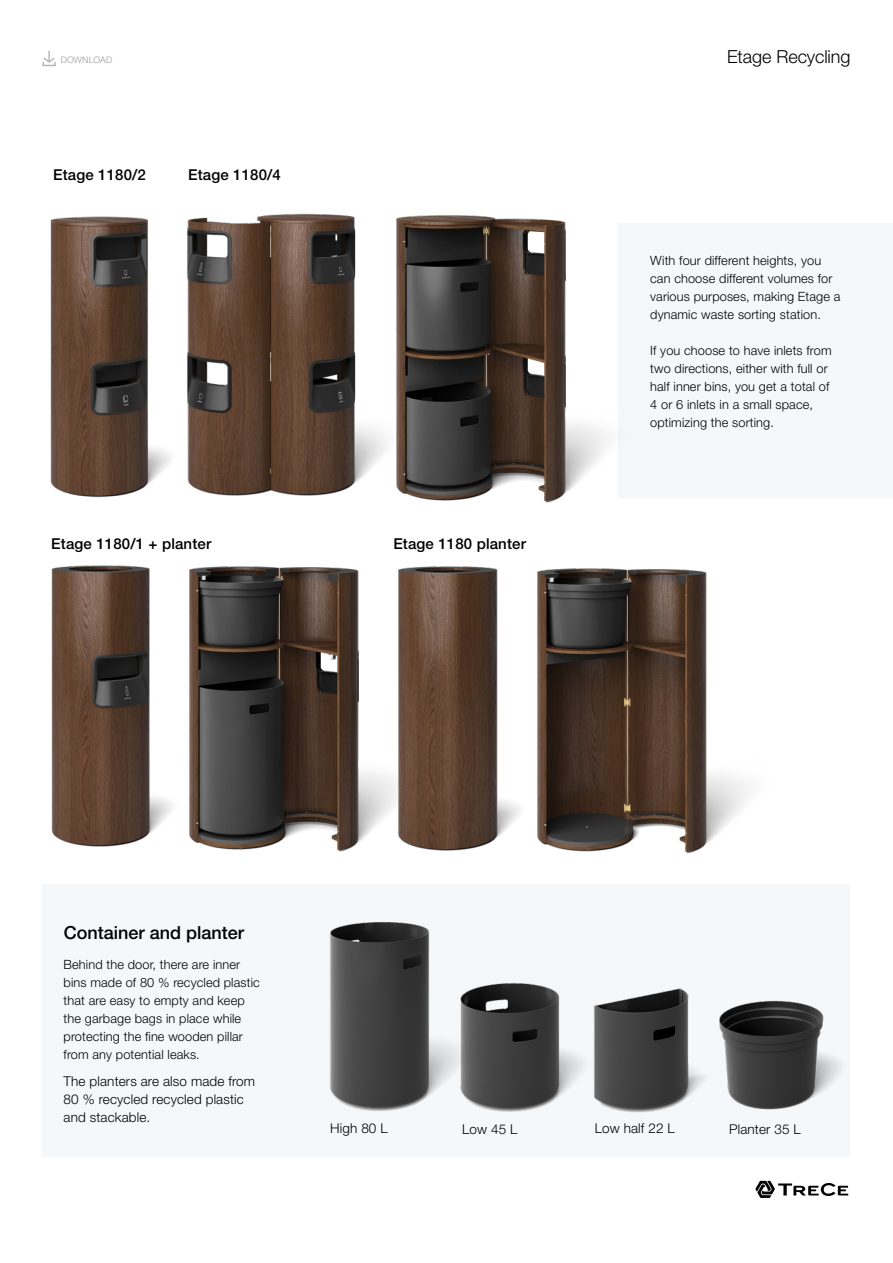
<style>
.page{position:relative;width:893px;height:1263px;background:#fff}
.page>*{position:absolute;margin:0;border:0;box-sizing:border-box;transform-origin:0 0}
.t1{font:500 18px "Helvetica Neue LT Std";color:#000}
.t2{font:300 18px "Helvetica Neue LT Std";letter-spacing:-.005em;color:#000}
.t3{font:500 15px "Helvetica Neue LT Std";letter-spacing:.01em;color:#000}
.t4{font:300 13.5px/18px "Helvetica Neue LT Std";letter-spacing:.01em;color:#000}
.t5{font:300 12.75px/18px "Helvetica Neue LT Std";letter-spacing:.01em;color:#000}
.t6{font:300 9px "Helvetica Neue LT Std";letter-spacing:.02em;color:#9d9d9c}
</style>
<div class="page">
<svg style="left:755px;top:1181px;width:93px;height:17px"></svg>
<div style="left:618px;top:223px;width:275px;height:274px;background:#f5f8fa"></div>
<div style="left:43px;top:884px;width:807px;height:273px;background:#f5f8fa"></div>
<img style="left:495px;top:983px;width:64px;height:129px">
<img style="left:559px;top:988px;width:146px;height:125px">
<img style="left:719px;top:1000px;width:123px;height:110px">
<img style="left:330px;top:922px;width:165px;height:189px">
<img style="left:51px;top:565px;width:69px;height:282px">
<img style="left:120px;top:565px;width:209px;height:285px">
<img style="left:50px;top:216px;width:89px;height:282px">
<img style="left:456px;top:215px;width:151px;height:288px">
<img style="left:139px;top:213px;width:317px;height:288px">
<img style="left:329px;top:566px;width:139px;height:286px">
<img style="left:468px;top:566px;width:280px;height:288px">
<svg style="left:43px;top:51px;width:13px;height:15px"></svg>
<p class="t6" style="left:61px;top:54px;width:53px">DOWNLOAD</p>
<h1 class="t2" style="left:727px;top:46px;width:125px">Etage Recycling</h1>
<p class="t3" style="left:53px;top:165px;width:94px">Etage 1180/2</p>
<p class="t3" style="left:188px;top:165px;width:94px">Etage 1180/4</p>
<p class="t3" style="left:51px;top:534px;width:162px">Etage 1180/1 + planter</p>
<p class="t3" style="left:393px;top:534px;width:134px">Etage 1180 planter</p>
<p class="t5" style="left:650px;top:251px;width:192px">With four different heights, you can choose different volumes for various purposes, making Etage a dynamic waste sorting station.</p>
<p class="t5" style="left:650px;top:341px;width:183px">If you choose to have inlets from two directions, either with full or half inner bins, you get a total of<br>4 or 6 inlets in a small space, optimizing the sorting.</p>
<h1 class="t1" style="left:64px;top:922px;width:182px">Container and planter</h1>
<p class="t5" style="left:64px;top:956px;width:198px">Behind the door, there are inner bins made of 80 % recycled plastic that are easy to empty and keep the garbage bags in place while protecting the fine wooden pillar from any potential leaks.</p>
<p class="t4" style="left:64px;top:1072px;width:193px">The planters are also made from<br>80 % recycled recycled plastic and stackable.</p>
<p class="t4" style="left:330px;top:1119px;width:59px">High 80 L</p>
<p class="t4" style="left:462px;top:1120px;width:57px">Low 45 L</p>
<p class="t4" style="left:595px;top:1119px;width:82px">Low half 22 L</p>
<p class="t4" style="left:729px;top:1120px;width:73px">Planter 35 L</p>
</div>
